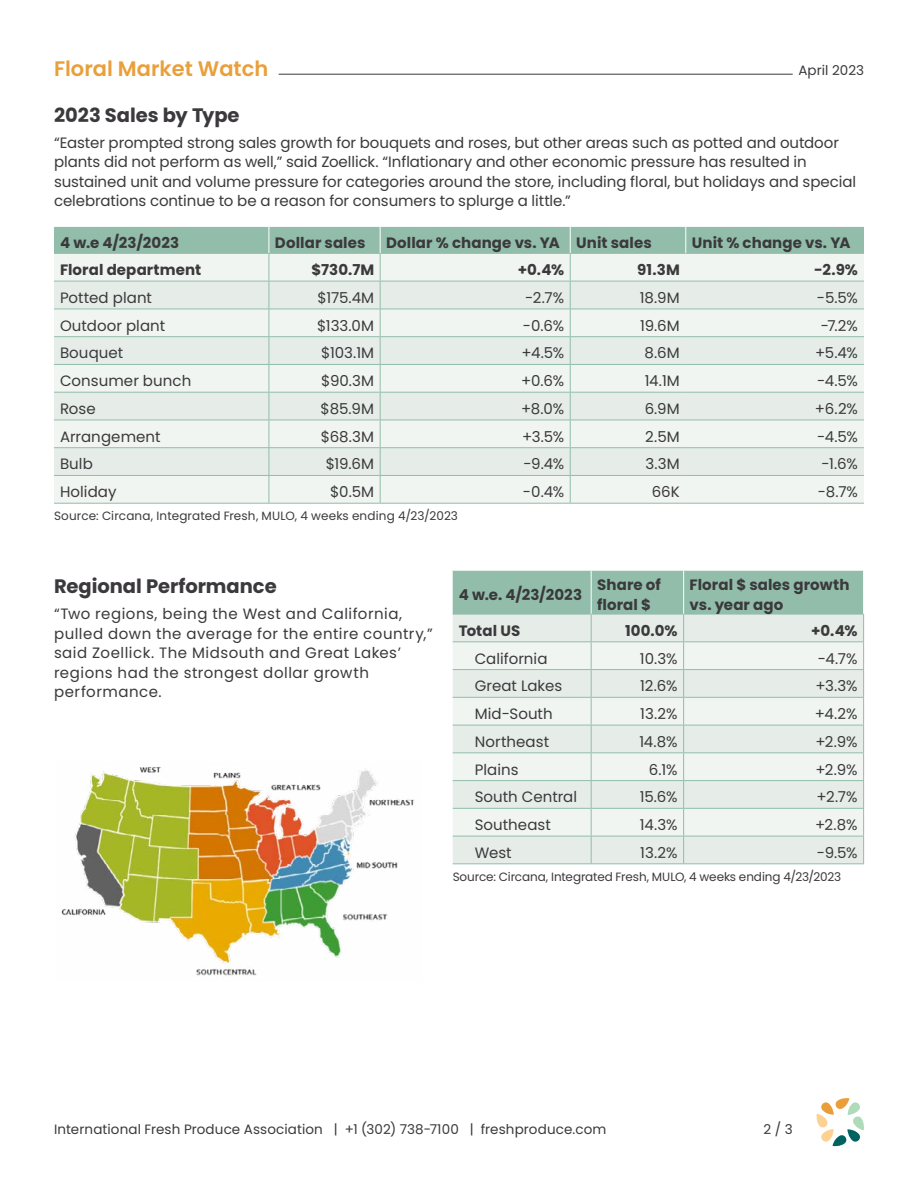
<style>
.page{position:relative;width:918px;height:1188px;background:#fff}
.page>*{position:absolute;margin:0;border:0;box-sizing:border-box;transform-origin:0 0}
.t1{font:600 21px "Poppins";color:#e99f3a}
.t2{font:700 19.5px "Poppins";color:#3b393c}
.Body{font:15px/19.5px "Poppins";color:#3b393c}
.Body-2{font:700 15px/19.5px "Poppins";letter-spacing:.005em;color:#3b393c}
.Body-3{font:15px/19.5px "Poppins";letter-spacing:.035em;color:#3b393c}
.t3{font:13.5px "Poppins";letter-spacing:.01em;color:#3b393c}
.disclaimer{font:12px "Poppins";letter-spacing:.015em;color:#3b393c}
.Body-4{font:12px "Poppins";letter-spacing:-.005em;color:#3b393c}
</style>
<div class="page">
<svg style="left:817px;top:1098px;width:47px;height:48px"></svg>
<hr style="left:279px;top:74px;width:514px;height:1px;background:#3b393c">
<hr style="left:54px;top:503px;width:215px;height:1px;background:#91bdaa">
<hr style="left:269px;top:503px;width:111px;height:1px;background:#91bdaa">
<hr style="left:380px;top:503px;width:190px;height:1px;background:#91bdaa">
<hr style="left:570px;top:503px;width:116px;height:1px;background:#91bdaa">
<hr style="left:686px;top:503px;width:178px;height:1px;background:#91bdaa">
<svg style="left:54px;top:226px;width:810px;height:277px"></svg>
<img style="left:61px;top:767px;width:354px;height:209px">
<hr style="left:453px;top:863px;width:138px;height:1px;background:#91bdaa">
<hr style="left:591px;top:863px;width:93px;height:1px;background:#91bdaa">
<hr style="left:684px;top:863px;width:180px;height:1px;background:#91bdaa">
<svg style="left:453px;top:570px;width:411px;height:293px"></svg>
<hr style="left:684px;top:614px;width:180px;height:1px;background:#91bdaa">
<hr style="left:684px;top:697px;width:180px;height:1px;background:#91bdaa">
<hr style="left:684px;top:725px;width:180px;height:1px;background:#91bdaa">
<hr style="left:684px;top:752px;width:180px;height:1px;background:#91bdaa">
<hr style="left:591px;top:571px;width:1px;height:43px;background:#fff">
<hr style="left:683px;top:571px;width:1px;height:43px;background:#fff">
<hr style="left:863px;top:571px;width:1px;height:43px;background:#fff">
<h1 class="t1" style="left:54px;top:57px;width:216px">Floral Market Watch</h1>
<p class="t3" style="left:798px;top:63px;width:67px">April 2023</p>
<h3 class="t2" style="left:54px;top:104px;width:187px">2023 Sales by Type</h3>
<p class="Body" style="left:54px;top:133px;width:804px">“Easter prompted strong sales growth for bouquets and roses, but other areas such as potted and outdoor plants did not perform as well,” said Zoellick. “Inflationary and other economic pressure has resulted in sustained unit and volume pressure for categories around the store, including floral, but holidays and special celebrations continue to be a reason for consumers to splurge a little.”</p>
<p class="Body-2" style="left:60px;top:233px;width:121px">4 w.e 4/23/2023</p>
<p class="Body-2" style="left:275px;top:233px;width:92px">Dollar sales</p>
<p class="Body-2" style="left:386px;top:233px;width:175px">Dollar % change vs. YA</p>
<p class="Body-2" style="left:576px;top:233px;width:77px">Unit sales</p>
<p class="Body-2" style="left:692px;top:233px;width:160px">Unit % change vs. YA</p>
<p class="Body-2" style="left:60px;top:260px;width:143px">Floral department</p>
<p class="Body-2" style="left:312px;top:260px;width:64px">$730.7M</p>
<p class="Body-2" style="left:518px;top:260px;width:48px">+0.4%</p>
<p class="Body-2" style="left:637px;top:260px;width:44px">91.3M</p>
<p class="Body-2" style="left:814px;top:260px;width:45px">-2.9%</p>
<p class="Body" style="left:60px;top:288px;width:94px">Potted plant</p>
<p class="Body" style="left:318px;top:288px;width:58px">$175.4M</p>
<p class="Body" style="left:525px;top:288px;width:40px">-2.7%</p>
<p class="Body" style="left:640px;top:288px;width:42px">18.9M</p>
<p class="Body" style="left:817px;top:288px;width:43px">-5.5%</p>
<p class="Body" style="left:60px;top:316px;width:107px">Outdoor plant</p>
<p class="Body" style="left:317px;top:316px;width:58px">$133.0M</p>
<p class="Body" style="left:523px;top:316px;width:43px">-0.6%</p>
<p class="Body" style="left:640px;top:316px;width:41px">19.6M</p>
<p class="Body" style="left:821px;top:316px;width:39px">-7.2%</p>
<p class="Body" style="left:60px;top:344px;width:65px">Bouquet</p>
<p class="Body" style="left:321px;top:344px;width:54px">$103.1M</p>
<p class="Body" style="left:521px;top:344px;width:44px">+4.5%</p>
<p class="Body" style="left:645px;top:344px;width:37px">8.6M</p>
<p class="Body" style="left:815px;top:344px;width:44px">+5.4%</p>
<p class="Body" style="left:60px;top:371px;width:133px">Consumer bunch</p>
<p class="Body" style="left:321px;top:371px;width:55px">$90.3M</p>
<p class="Body" style="left:521px;top:371px;width:45px">+0.6%</p>
<p class="Body" style="left:645px;top:371px;width:37px">14.1M</p>
<p class="Body" style="left:817px;top:371px;width:42px">-4.5%</p>
<p class="Body" style="left:60px;top:399px;width:37px">Rose</p>
<p class="Body" style="left:321px;top:399px;width:55px">$85.9M</p>
<p class="Body" style="left:521px;top:399px;width:45px">+8.0%</p>
<p class="Body" style="left:645px;top:399px;width:37px">6.9M</p>
<p class="Body" style="left:815px;top:399px;width:45px">+6.2%</p>
<p class="Body" style="left:60px;top:427px;width:102px">Arrangement</p>
<p class="Body" style="left:321px;top:427px;width:55px">$68.3M</p>
<p class="Body" style="left:522px;top:427px;width:44px">+3.5%</p>
<p class="Body" style="left:645px;top:427px;width:36px">2.5M</p>
<p class="Body" style="left:817px;top:427px;width:42px">-4.5%</p>
<p class="Body" style="left:60px;top:455px;width:34px">Bulb</p>
<p class="Body" style="left:326px;top:455px;width:50px">$19.6M</p>
<p class="Body" style="left:523px;top:455px;width:42px">-9.4%</p>
<p class="Body" style="left:646px;top:455px;width:36px">3.3M</p>
<p class="Body" style="left:822px;top:455px;width:38px">-1.6%</p>
<p class="Body" style="left:60px;top:482px;width:58px">Holiday</p>
<p class="Body" style="left:330px;top:482px;width:45px">$0.5M</p>
<p class="Body" style="left:523px;top:482px;width:43px">-0.4%</p>
<p class="Body" style="left:652px;top:482px;width:30px">66K</p>
<p class="Body" style="left:818px;top:482px;width:42px">-8.7%</p>
<p class="disclaimer" style="left:54px;top:509px;width:405px">Source: Circana, Integrated Fresh, MULO, 4 weeks ending 4/23/2023</p>
<h3 class="t2" style="left:54px;top:575px;width:224px">Regional Performance</h3>
<p class="Body-3" style="left:54px;top:604px;width:380px">“Two regions, being the West and California, pulled down the average for the entire country,” said Zoellick. The Midsouth and Great Lakes’ regions had the strongest dollar growth performance.</p>
<p class="Body-2" style="left:459px;top:585px;width:125px">4 w.e. 4/23/2023</p>
<p class="Body-2" style="left:597px;top:575px;width:65px">Share of floral $</p>
<p class="Body-2" style="left:690px;top:575px;width:161px">Floral $ sales growth vs. year ago</p>
<p class="Body-2" style="left:459px;top:621px;width:63px">Total US</p>
<p class="Body-2" style="left:625px;top:621px;width:54px">100.0%</p>
<p class="Body-2" style="left:811px;top:621px;width:48px">+0.4%</p>
<p class="Body" style="left:475px;top:649px;width:74px">California</p>
<p class="Body" style="left:640px;top:649px;width:39px">10.3%</p>
<p class="Body" style="left:818px;top:649px;width:41px">-4.7%</p>
<p class="Body" style="left:475px;top:676px;width:89px">Great Lakes</p>
<p class="Body" style="left:640px;top:676px;width:39px">12.6%</p>
<p class="Body" style="left:816px;top:676px;width:44px">+3.3%</p>
<p class="Body" style="left:475px;top:704px;width:79px">Mid-South</p>
<p class="Body" style="left:640px;top:704px;width:39px">13.2%</p>
<p class="Body" style="left:815px;top:704px;width:44px">+4.2%</p>
<p class="Body" style="left:475px;top:732px;width:76px">Northeast</p>
<p class="Body" style="left:639px;top:732px;width:40px">14.8%</p>
<p class="Body" style="left:815px;top:732px;width:44px">+2.9%</p>
<p class="Body" style="left:475px;top:760px;width:45px">Plains</p>
<p class="Body" style="left:649px;top:760px;width:30px">6.1%</p>
<p class="Body" style="left:815px;top:760px;width:44px">+2.9%</p>
<p class="Body" style="left:475px;top:787px;width:104px">South Central</p>
<p class="Body" style="left:640px;top:787px;width:39px">15.6%</p>
<p class="Body" style="left:817px;top:787px;width:42px">+2.7%</p>
<p class="Body" style="left:475px;top:815px;width:78px">Southeast</p>
<p class="Body" style="left:640px;top:815px;width:39px">14.3%</p>
<p class="Body" style="left:815px;top:815px;width:44px">+2.8%</p>
<p class="Body" style="left:475px;top:843px;width:38px">West</p>
<p class="Body" style="left:640px;top:843px;width:39px">13.2%</p>
<p class="Body" style="left:817px;top:843px;width:42px">-9.5%</p>
<p class="Body-4" style="left:453px;top:870px;width:390px">Source: Circana, Integrated Fresh, MULO, 4 weeks ending 4/23/2023</p>
<p class="t3" style="left:54px;top:1121px;width:554px">International Fresh Produce Association | +1 (302) 738-7100 | freshproduce.com</p>
<p class="t3" style="left:763px;top:1121px;width:31px">2 / 3</p>
</div>
